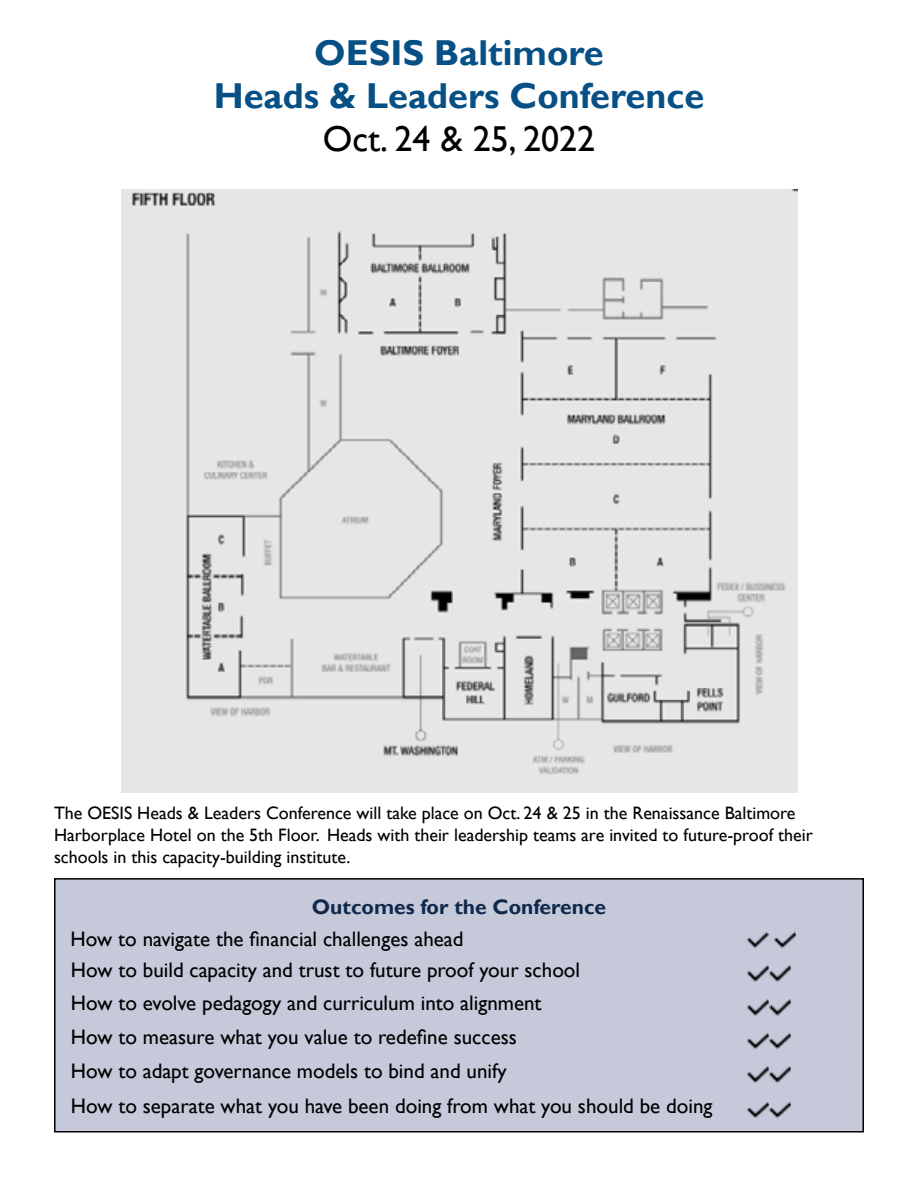
<style>
.page{position:relative;width:918px;height:1188px;background:#fff}
.page>*{position:absolute;margin:0;border:0;box-sizing:border-box;transform-origin:0 0}
.t1{font:700 36px/43.2px "Gill Sans";color:#075085;text-align:center}
.t2{font:36px "Gill Sans";color:#000}
.t3{font:21px/34.2px "Gill Sans";color:#000}
.t4{font:700 21px "Gill Sans";color:#10284b}
.t5{font:18px/21.6px "Gill Sans";color:#000}
</style>
<div class="page">
<div style="left:55px;top:879px;width:808px;height:253px;background:#c5c9da"></div>
<div style="left:54px;top:878px;width:810px;height:254px;border:2px solid #000"></div>
<img style="left:747px;top:932px;width:21px;height:16px">
<img style="left:775px;top:932px;width:21px;height:16px">
<img style="left:748px;top:965px;width:42px;height:17px">
<img style="left:748px;top:999px;width:42px;height:17px">
<img style="left:748px;top:1033px;width:42px;height:16px">
<img style="left:748px;top:1066px;width:42px;height:17px">
<img style="left:748px;top:1102px;width:42px;height:16px">
<img style="left:121px;top:189px;width:676px;height:604px">
<h1 class="t1" style="left:214px;top:32px;width:492px">OESIS Baltimore<br>Heads &amp; Leaders Conference</h1>
<h1 class="t2" style="left:323px;top:118px;width:274px">Oct. 24 &amp; 25, 2022</h1>
<p class="t5" style="left:54px;top:803px;width:761px">The OESIS Heads &amp; Leaders Conference will take place on Oct. 24 &amp; 25 in the Renaissance Baltimore<br>Harborplace Hotel on the 5th Floor. Heads with their leadership teams are invited to future-proof their schools in this capacity-building institute.</p>
<p class="t4" style="left:312px;top:894px;width:296px">Outcomes for the Conference</p>
<p class="t3" style="left:71px;top:923px;width:511px;line-height:31px">How to navigate the financial challenges ahead<br>How to build capacity and trust to future proof your school</p>
<p class="t3" style="left:71px;top:987px;width:643px">How to evolve pedagogy and curriculum into alignment<br>How to measure what you value to redefine success<br>How to adapt governance models to bind and unify<br>How to separate what you have been doing from what you should be doing</p>
</div>
